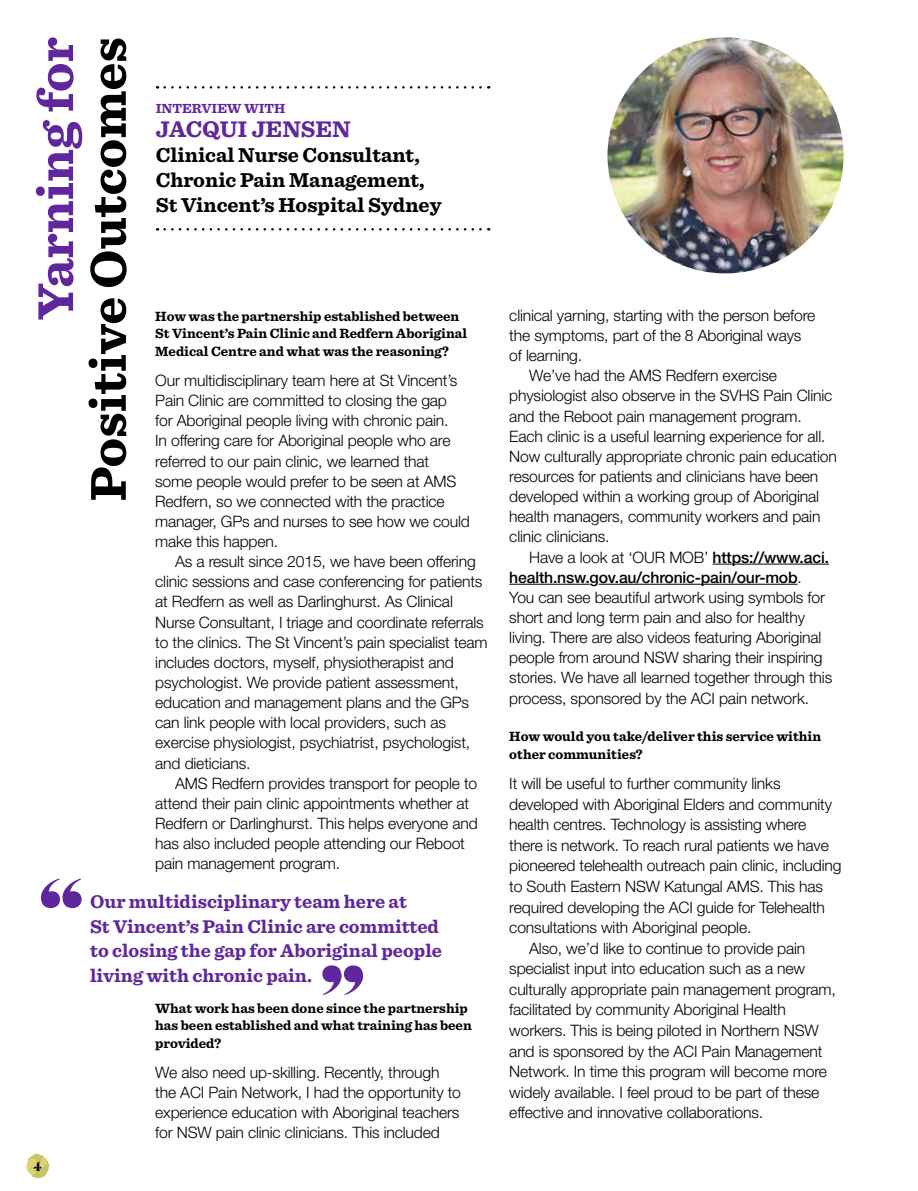
<style>
.page{position:relative;width:918px;height:1191px;background:#fff}
.page>*{position:absolute;margin:0;border:0;box-sizing:border-box;transform-origin:0 0}
.t1{font:700 52.68px "Sentinel";color:#000}
.t2{font:700 52.68px "Sentinel";color:#60269e}
.t3{font:700 23.62px "Sentinel";color:#60269e}
.t4{font:700 21px/25.2px "Sentinel";color:#000}
.t5{font:700 19.25px/24.5px "Sentinel";color:#60269e}
.t6{font:300 15.75px/20.1px "Helvetica Neue LT Std";letter-spacing:-.01em;color:#000}
.t7{font:500 15.75px "Helvetica Neue LT Std";letter-spacing:-.01em;color:#000}
.t8{font:700 14.53px "Dala Floda";color:#000}
.t9{font:700 14px/17.5px "Sentinel";color:#000}
.t10{font:700 13.83px "Sentinel";color:#60269e}
.s1{font-weight:500}
.s2{font-weight:300}
</style>
<div class="page">
<svg style="left:26px;top:1153px;width:23px;height:25px"></svg>
<svg style="left:165px;top:86px;width:324px;height:3px"></svg>
<svg style="left:165px;top:228px;width:324px;height:2px"></svg>
<img style="left:607px;top:37px;width:236px;height:236px;border-radius:118px">
<svg style="left:322px;top:965px;width:41px;height:30px"></svg>
<svg style="left:41px;top:878px;width:41px;height:30px"></svg>
<hr style="left:712px;top:563px;width:117px;height:1px;background:#000">
<hr style="left:509px;top:584px;width:80px;height:1px;background:#000">
<hr style="left:599px;top:584px;width:198px;height:1px;background:#000">
<h1 class="t2" style="left:14px;top:320px;width:284px;rotate:-90deg">Yarning for</h1>
<h1 class="t1" style="left:67px;top:501px;width:465px;rotate:-90deg">Positive Outcomes</h1>
<p class="t10" style="left:156px;top:97px;width:131px">INTERVIEW WITH</p>
<h2 class="t3" style="left:156px;top:110px;width:196px">JACQUI JENSEN</h2>
<h3 class="t4" style="left:156px;top:141px;width:287px">Clinical Nurse Consultant,<br>Chronic Pain Management,<br>St Vincent’s Hospital Sydney</h3>
<p class="t9" style="left:155px;top:307px;width:313px">How was the partnership established between<br>St Vincent’s Pain Clinic and Redfern Aboriginal<br>Medical Centre and what was the reasoning?</p>
<p class="t6" style="left:155px;top:370px;width:316px">Our multidisciplinary team here at St Vincent’s Pain Clinic are committed to closing the gap<br>for Aboriginal people living with chronic pain.<br>In offering care for Aboriginal people who are referred to our pain clinic, we learned that some people would prefer to be seen at AMS Redfern, so we connected with the practice manager, GPs and nurses to see how we could make this happen.</p>
<p class="t6" style="left:155px;top:551px;width:334px;text-indent:20px">As a result since 2015, we have been offering clinic sessions and case conferencing for patients at Redfern as well as Darlinghurst. As Clinical Nurse Consultant, I triage and coordinate referrals to the clinics. The St Vincent’s pain specialist team includes doctors, myself, physiotherapist and psychologist. We provide patient assessment, education and management plans and the GPs can link people with local providers, such as exercise physiologist, psychiatrist, psychologist, and dieticians.</p>
<p class="t6" style="left:155px;top:772px;width:324px;text-indent:20px">AMS Redfern provides transport for people to attend their pain clinic appointments whether at Redfern or Darlinghurst. This helps everyone and has also included people attending our Reboot pain management program.</p>
<p class="t5" style="left:90px;top:889px;width:353px">Our multidisciplinary team here at<br>St Vincent’s Pain Clinic are committed to closing the gap for Aboriginal people living with chronic pain.</p>
<p class="t8" style="left:34px;top:1156px;width:10px">4</p>
<p class="t9" style="left:155px;top:998px;width:318px">What work has been done since the partnership has been established and what training has been provided?</p>
<p class="t6" style="left:155px;top:1061px;width:307px">We also need up-skilling. Recently, through the ACI Pain Network, I had the opportunity to experience education with Aboriginal teachers for NSW pain clinic clinicians. This included</p>
<p class="t6" style="left:509px;top:305px;width:308px">clinical yarning, starting with the person before</p>
<p class="t6" style="left:509px;top:325px;width:294px">the symptoms, part of the 8 Aboriginal ways</p>
<p class="t6" style="left:509px;top:345px;width:74px">of learning.</p>
<p class="t6" style="left:529px;top:365px;width:249px">We’ve had the AMS Redfern exercise</p>
<p class="t6" style="left:509px;top:385px;width:324px">physiologist also observe in the SVHS Pain Clinic</p>
<p class="t6" style="left:509px;top:405px;width:294px">and the Reboot pain management program.</p>
<p class="t6" style="left:509px;top:426px;width:318px">Each clinic is a useful learning experience for all.</p>
<p class="t6" style="left:509px;top:446px;width:329px">Now culturally appropriate chronic pain education</p>
<p class="t6" style="left:509px;top:466px;width:311px">resources for patients and clinicians have been</p>
<p class="t6" style="left:509px;top:486px;width:311px">developed within a working group of Aboriginal</p>
<p class="t6" style="left:509px;top:506px;width:313px">health managers, community workers and pain</p>
<p class="t6" style="left:509px;top:526px;width:102px">clinic clinicians.</p>
<p class="t6" style="left:529px;top:546px;width:301px">Have a look at ‘OUR MOB’ <span class="s1">https://www.aci.</span></p>
<p class="t7" style="left:509px;top:567px;width:294px">health.nsw.gov.au/chronic-pain/our-mob<span class="s2">.</span></p>
<p class="t6" style="left:509px;top:587px;width:317px">You can see beautiful artwork using symbols for</p>
<p class="t6" style="left:509px;top:607px;width:297px">short and long term pain and also for healthy</p>
<p class="t6" style="left:509px;top:627px;width:314px">living. There are also videos featuring Aboriginal</p>
<p class="t6" style="left:509px;top:647px;width:315px">people from around NSW sharing their inspiring</p>
<p class="t6" style="left:509px;top:667px;width:324px">stories. We have all learned together through this</p>
<p class="t6" style="left:509px;top:687px;width:301px">process, sponsored by the ACI pain network.</p>
<p class="t9" style="left:509px;top:727px;width:313px">How would you take/deliver this service within other communities?</p>
<p class="t6" style="left:509px;top:773px;width:273px">It will be useful to further community links</p>
<p class="t6" style="left:509px;top:793px;width:324px">developed with Aboriginal Elders and community</p>
<p class="t6" style="left:509px;top:814px;width:299px">health centres. Technology is assisting where</p>
<p class="t6" style="left:509px;top:835px;width:321px">there is network. To reach rural patients we have</p>
<p class="t6" style="left:509px;top:855px;width:334px">pioneered telehealth outreach pain clinic, including</p>
<p class="t6" style="left:509px;top:876px;width:315px">to South Eastern NSW Katungal AMS. This has</p>
<p class="t6" style="left:509px;top:896px;width:317px">required developing the ACI guide for Telehealth</p>
<p class="t6" style="left:509px;top:917px;width:243px">consultations with Aboriginal people.</p>
<p class="t6" style="left:529px;top:937px;width:278px">Also, we’d like to continue to provide pain</p>
<p class="t6" style="left:509px;top:958px;width:297px">specialist input into education such as a new</p>
<p class="t6" style="left:509px;top:979px;width:328px">culturally appropriate pain management program,</p>
<p class="t6" style="left:509px;top:999px;width:278px">facilitated by community Aboriginal Health</p>
<p class="t6" style="left:509px;top:1020px;width:311px">workers. This is being piloted in Northern NSW</p>
<p class="t6" style="left:509px;top:1040px;width:315px">and is sponsored by the ACI Pain Management</p>
<p class="t6" style="left:509px;top:1061px;width:319px">Network. In time this program will become more</p>
<p class="t6" style="left:509px;top:1081px;width:312px">widely available. I feel proud to be part of these</p>
<p class="t6" style="left:509px;top:1102px;width:255px">effective and innovative collaborations.</p>
</div>
